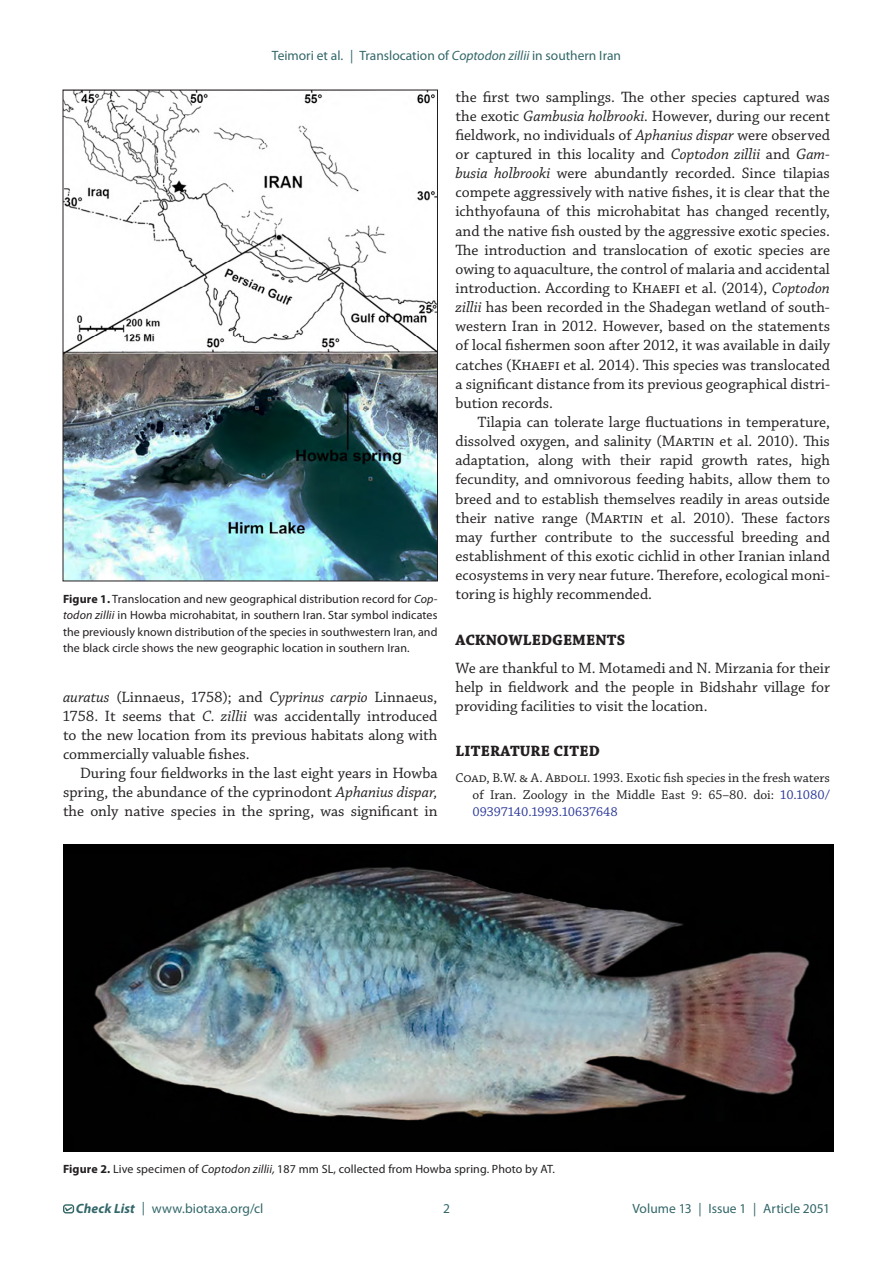
<style>
.page{position:relative;width:893px;height:1263px;background:#fff}
.page>*{position:absolute;margin:0;border:0;box-sizing:border-box;transform-origin:0 0}
.t1{font:15.75px/19.2px "Chaparral Pro";color:#231f20;text-align:justify}
.t2{font:700 15.75px "Chaparral Pro";letter-spacing:.005em;color:#231f20}
.t3{font:13.5px/16.8px "Chaparral Pro";color:#231f20;text-align:justify}
.t4{font:13.5px "Myriad Pro";color:#336769}
.t5{font:12px/16.5px "Myriad Pro";letter-spacing:.01em;color:#231f20;text-align:justify}
.s1{font-style:italic}
.s2{font-weight:700}
.s3{color:#293699}
.s4{font-weight:700;font-style:italic}
</style>
<div class="page">
<div style="left:63px;top:1204px;width:11px;height:9px;border:1px solid #336767;border-radius:2px"></div>
<svg style="left:64px;top:1206px;width:9px;height:6px"></svg>
<img style="left:65px;top:92px;width:371px;height:487px">
<img style="left:63px;top:845px;width:771px;height:306px">
<p class="t4" style="left:272px;top:47px;width:351px">Teimori et al. | Translocation of <span class="s1">Coptodon zillii</span> in southern Iran</p>
<p class="t5" style="left:63px;top:590px;width:376px"><span class="s2">Figure 1.</span> Translocation and new geographical distribution record for <span class="s1">Cop&shy;todon zillii</span> in Howba microhabitat, in southern Iran. Star symbol indicates the previously known distribution of the species in southwestern Iran, and the black circle shows the new geographic location in southern Iran.</p>
<p class="t1" style="left:63px;top:688px;width:376px"><span class="s1">auratus</span> (Linnaeus, 1758); and <span class="s1">Cyprinus carpio</span> Linnaeus, 1758. It seems that <span class="s1">C. zillii</span> was accidentally introduced to the new location from its previous habitats along with commercially valuable fishes.</p>
<p class="t1" style="left:63px;top:764px;width:376px;text-indent:17px">During four fieldworks in the last eight years in Howba spring, the abundance of the cyprinodont <span class="s1">Aphanius dispar, </span>the only native species in the spring, was significant in</p>
<p class="t1" style="left:455px;top:88px;width:376px">the first two samplings. The other species captured was the exotic <span class="s1">Gambusia holbrooki.</span> However, during our recent fieldwork, no individuals of <span class="s1">Aphanius dispar</span> were observed or captured in this locality and <span class="s1">Coptodon zillii</span> and <span class="s1">Gam&shy;busia holbrooki</span> were abundantly recorded. Since tilapias compete aggressively with native fishes, it is clear that the ichthyofauna of this microhabitat has changed recently, and the native fish ousted by the aggressive exotic species.<br>The introduction and translocation of exotic species are owing to aquaculture, the control of malaria and accidental introduction. According to Khaefi et al. (2014), <span class="s1">Coptodon zillii</span> has been recorded in the Shadegan wetland of south&shy;western Iran in 2012. However, based on the statements of local fishermen soon after 2012, it was available in daily catches (Khaefi et al. 2014). This species was translocated a significant distance from its previous geographical distri&shy;bution records.</p>
<p class="t1" style="left:455px;top:413px;width:376px;text-indent:22px">Tilapia can tolerate large fluctuations in temperature, dissolved oxygen, and salinity (Martin et al. 2010). This adaptation, along with their rapid growth rates, high fecundity, and omnivorous feeding habits, allow them to breed and to establish themselves readily in areas outside their native range (Martin et al. 2010). These factors may further contribute to the successful breeding and establishment of this exotic cichlid in other Iranian inland ecosystems in very near future. Therefore, ecological moni&shy;toring is highly recommended.</p>
<p class="t2" style="left:455px;top:630px;width:171px">ACKNOWLEDGEMENTS</p>
<p class="t1" style="left:455px;top:659px;width:376px">We are thankful to M. Motamedi and N. Mirzania for their help in fieldwork and the people in Bidshahr village for providing facilities to visit the location.</p>
<p class="t2" style="left:455px;top:742px;width:146px">LITERATURE CITED</p>
<p class="t3" style="left:472px;top:770px;width:359px;text-indent:-17px">Coad, B.W. &amp; A. Abdoli. 1993. Exotic fish species in the fresh waters of Iran. Zoology in the Middle East 9: 65–80. doi: <span class="s3">10.1080/ 09397140.1993.10637648</span></p>
<p class="t5" style="left:63px;top:1161px;width:493px"><span class="s2">Figure 2.</span> Live specimen of <span class="s1">Coptodon zillii,</span> 187 mm SL, collected from Howba spring. Photo by AT.</p>
<p class="t4" style="left:76px;top:1200px;width:189px"><span class="s4">Check List</span> | www.biotaxa.org/cl</p>
<p class="t4" style="left:443px;top:1200px;width:8px">2</p>
<p class="t4" style="left:632px;top:1200px;width:199px">Volume 13 | Issue 1 | Article 2051</p>
</div>
